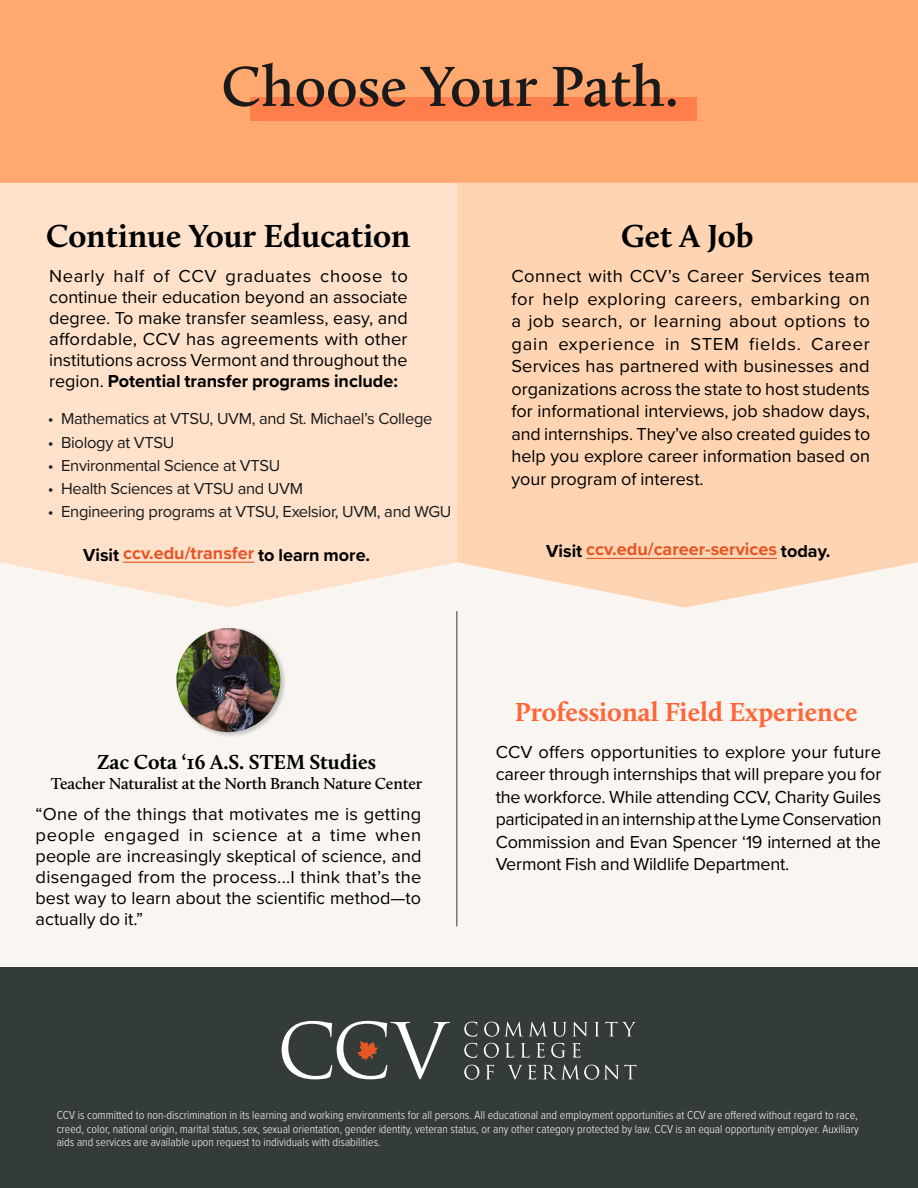
<style>
.page{position:relative;width:918px;height:1188px;background:#f9f5f1}
.page>*{position:absolute;margin:0;border:0;box-sizing:border-box;transform-origin:0 0}
.t1{font:600 58.5px "Calluna";color:#1a1a1a}
.t2{font:700 33px "Calluna";color:#000}
.t3{font:700 27px "Calluna";color:#ff6536}
.t4{font:700 21px "Calluna";color:#000}
.t5{font:18px/22.5px "Proxima Nova";color:#000;text-align:justify}
.t6{font:700 18px "Proxima Nova";color:#e65525}
.t7{font:700 18px "Proxima Nova";color:#000}
.t8{font:16.5px "Proxima Nova";letter-spacing:-.02em;color:#1a1a1a}
.t9{font:600 16.5px "Calluna";letter-spacing:-.01em;color:#000}
.t10{font:300 12px/13.5px "Proxima Nova Cond";color:#fff;text-align:justify}
.s1{font-weight:700}
.s2{color:#e65525}
.s3{color:#000}
</style>
<div class="page">
<div style="left:0;top:968px;width:918px;height:220px;background:#333c39"></div>
<svg style="left:282px;top:1021px;width:168px;height:58px"></svg>
<svg style="left:464px;top:1022px;width:172px;height:58px"></svg>
<div style="left:0;top:0;width:918px;height:183px;background:#ffa870"></div>
<div style="left:251px;top:97px;width:446px;height:23px;background:#ff7e4c"></div>
<div style="left:0;top:183px;width:457px;height:424px;background:#fee1ca"></div>
<div style="left:457px;top:183px;width:461px;height:424px;background:#fed4b2"></div>
<hr style="left:457px;top:611px;width:1px;height:315px;background:#333c39">
<div style="left:175px;top:626px;width:112px;height:111px;background:#000;opacity:.2"></div>
<img style="left:176px;top:628px;width:105px;height:104px;border-radius:52px">
<hr style="left:123px;top:562px;width:131px;height:1px;background:#e65525">
<hr style="left:586px;top:558px;width:191px;height:1px;background:#e65525">
<h1 class="t1" style="left:221px;top:51px;width:459px">Choose Your Path.</h1>
<h2 class="t2" style="left:46px;top:215px;width:366px">Continue Your Education</h2>
<h2 class="t2" style="left:621px;top:215px;width:134px">Get A Job</h2>
<p class="t5" style="left:49px;top:265px;width:360px;line-height:21px">Nearly half of CCV graduates choose to continue their education beyond an associate degree. To make transfer seamless, easy, and affordable, CCV has agreements with other institutions across Vermont and throughout the region. <span class="s1">Potential transfer programs include:</span></p>
<p class="t5" style="left:511px;top:264px;width:360px">Connect with CCV’s Career Services team for help exploring careers, embarking on a job search, or learning about options to gain experience in STEM fields. Career Services has partnered with businesses and organizations across the state to host students for informational interviews, job shadow days, and internships. They’ve also created guides to help you explore career information based on your program of interest.</p>
<p class="t8" style="left:48px;top:407px;width:386px">• Mathematics at VTSU, UVM, and St. Michael’s College</p>
<p class="t8" style="left:48px;top:430px;width:128px">• Biology at VTSU</p>
<p class="t8" style="left:48px;top:453px;width:234px">• Environmental Science at VTSU</p>
<p class="t8" style="left:48px;top:476px;width:257px">• Health Sciences at VTSU and UVM</p>
<p class="t8" style="left:48px;top:500px;width:405px">• Engineering programs at VTSU, Exelsior, UVM, and WGU</p>
<p class="t7" style="left:83px;top:541px;width:289px">Visit <span class="s2">ccv.edu/transfer</span> to learn more.</p>
<p class="t6" style="left:546px;top:536px;width:286px"><span class="s3">Visit</span> ccv.edu/career-services <span class="s3">today.</span></p>
<p class="t4" style="left:97px;top:749px;width:280px">Zac Cota ‘16 A.S. STEM Studies</p>
<p class="t9" style="left:51px;top:773px;width:373px">Teacher Naturalist at the North Branch Nature Center</p>
<p class="t5" style="left:36px;top:803px;width:387px;line-height:21px">“One of the things that motivates me is getting people engaged in science at a time when people are increasingly skeptical of science, and disengaged from the process...I think that’s the best way to learn about the scientific method—to actually do it.”</p>
<h3 class="t3" style="left:515px;top:695px;width:344px">Professional Field Experience</h3>
<p class="t5" style="left:496px;top:740px;width:387px">CCV offers opportunities to explore your future career through internships that will prepare you for the workforce. While attending CCV, Charity Guiles participated in an internship at the Lyme Conservation Commission and Evan Spencer ‘19 interned at the Vermont Fish and Wildlife Department.</p>
<p class="t10" style="left:57px;top:1108px;width:804px">CCV is committed to non-discrimination in its learning and working environments for all persons. All educational and employment opportunities at CCV are offered without regard to race, creed, color, national origin, marital status, sex, sexual orientation, gender identity, veteran status, or any other category protected by law. CCV is an equal opportunity employer. Auxiliary aids and services are available upon request to individuals with disabilities.</p>
</div>
